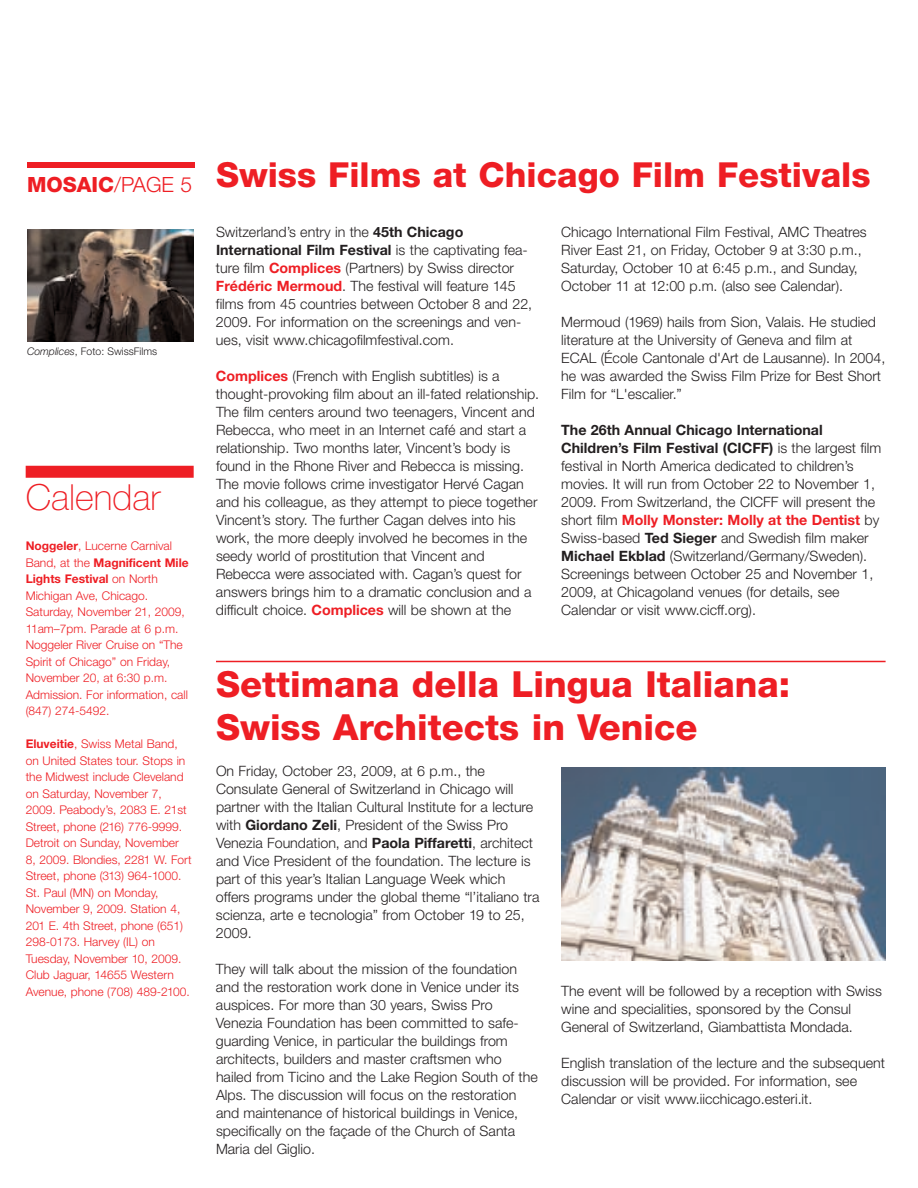
<style>
.page{position:relative;width:918px;height:1188px;background:#fff}
.page>*{position:absolute;margin:0;border:0;box-sizing:border-box;transform-origin:0 0}
.t1{font:800 36px/43.2px "Helvetica Neue";color:#ee1e24}
.t2{font:100 36px "Helvetica Neue";color:#ee1e24}
.t3{font:800 34.5px "Helvetica Neue";color:#ee1e24}
.t4{font:800 21px "Helvetica Neue";color:#ee1e24}
.t5{font:300 14.25px/18px "Helvetica Neue";color:#231f20}
.t6{font:300 12px/16.5px "Helvetica Neue";color:#ee1e24}
.t7{font:300 10.5px "Helvetica Neue";color:#231f20}
.s1{font-weight:300}
.s2{font-style:italic}
.s3{font-weight:700}
.s4{font-weight:700;color:#ee1e24}
</style>
<div class="page">
<img style="left:27px;top:230px;width:167px;height:112px">
<img style="left:561px;top:768px;width:324px;height:193px">
<hr style="left:216px;top:661px;width:670px;height:1px;background:#ee1e24">
<div style="left:26px;top:466px;width:168px;height:12px;background:#ee1e24"></div>
<div style="left:27px;top:162px;width:168px;height:6px;background:#ee1e24"></div>
<h3 class="t4" style="left:27px;top:177px;width:167px">MOSAIC<span class="s1">/PAGE 5</span></h3>
<p class="t7" style="left:27px;top:348px;width:132px"><span class="s2">Complices</span>, Foto: SwissFilms</p>
<h1 class="t2" style="left:26px;top:484px;width:136px">Calendar</h1>
<p class="t6" style="left:26px;top:539px;width:165px"><span class="s3">Noggeler</span>, Lucerne Carnival<br>Band, at the <span class="s3">Magnificent Mile<br>Lights Festival</span> on North<br>Michigan Ave, Chicago.<br>Saturday, November 21, 2009,<br>11am–7pm. Parade at 6 p.m.<br>Noggeler River Cruise on “The<br>Spirit of Chicago” on Friday,<br>November 20, at 6:30 p.m.<br>Admission. For information, call (847) 274-5492.</p>
<p class="t6" style="left:26px;top:737px;width:167px"><span class="s3">Eluveitie</span>, Swiss Metal Band, on United States tour. Stops in the Midwest include Cleveland on Saturday, November 7,<br>2009. Peabody’s, 2083 E. 21st<br>Street, phone (216) 776-9999.<br>Detroit on Sunday, November<br>8, 2009. Blondies, 2281 W. Fort<br>Street, phone (313) 964-1000.<br>St. Paul (MN) on Monday,<br>November 9, 2009. Station 4,<br>201 E. 4th Street, phone (651)<br>298-0173. Harvey (IL) on<br>Tuesday, November 10, 2009.<br>Club Jaguar, 14655 Western<br>Avenue, phone (708) 489-2100.</p>
<h2 class="t3" style="left:216px;top:162px;width:656px">Swiss Films at Chicago Film Festivals</h2>
<p class="t5" style="left:216px;top:224px;width:318px">Switzerland’s entry in the <span class="s3">45th Chicago International Film Festival</span> is the captivating fea&shy;ture film <span class="s4">Complices</span> (Partners) by Swiss director <span class="s4">Frédéric Mermoud</span>. The festival will feature 145 films from 45 countries between October 8 and 22, 2009. For information on the screenings and ven&shy;ues, visit www.chicagofilmfestival.com.</p>
<p class="t5" style="left:216px;top:368px;width:325px"><span class="s4">Complices</span> (French with English subtitles) is a thought-provoking film about an ill-fated relationship.<br>The film centers around two teenagers, Vincent and Rebecca, who meet in an Internet café and start a relationship. Two months later, Vincent’s body is found in the Rhone River and Rebecca is missing.<br>The movie follows crime investigator Hervé Cagan and his colleague, as they attempt to piece together Vincent’s story. The further Cagan delves into his work, the more deeply involved he becomes in the seedy world of prostitution that Vincent and Rebecca were associated with. Cagan’s quest for answers brings him to a dramatic conclusion and a difficult choice. <span class="s4">Complices</span> will be shown at the</p>
<p class="t5" style="left:561px;top:224px;width:307px">Chicago International Film Festival, AMC Theatres River East 21, on Friday, October 9 at 3:30 p.m., Saturday, October 10 at 6:45 p.m., and Sunday, October 11 at 12:00 p.m. (also see Calendar).</p>
<p class="t5" style="left:561px;top:314px;width:326px">Mermoud (1969) hails from Sion, Valais. He studied literature at the University of Geneva and film at ECAL (École Cantonale d'Art de Lausanne). In 2004, he was awarded the Swiss Film Prize for Best Short Film for “L'escalier.”</p>
<p class="t5" style="left:561px;top:422px;width:322px"><span class="s3">The 26th Annual Chicago International Children’s Film Festival (CICFF)</span> is the largest film festival in North America dedicated to children’s movies. It will run from October 22 to November 1, 2009. From Switzerland, the CICFF will present the short film <span class="s4">Molly Monster: Molly at the Dentist</span> by Swiss-based <span class="s3">Ted Sieger</span> and Swedish film maker <span class="s3">Michael Ekblad</span> (Switzerland/Germany/Sweden).<br>Screenings between October 25 and November 1, 2009, at Chicagoland venues (for details, see Calendar or visit www.cicff.org).</p>
<h1 class="t1" style="left:216px;top:666px;width:576px">Settimana della Lingua Italiana:<br>Swiss Architects in Venice</h1>
<p class="t5" style="left:216px;top:763px;width:325px">On Friday, October 23, 2009, at 6 p.m., the Consulate General of Switzerland in Chicago will partner with the Italian Cultural Institute for a lecture with <span class="s3">Giordano Zeli</span>, President of the Swiss Pro Venezia Foundation, and <span class="s3">Paola Piffaretti</span>, architect and Vice President of the foundation. The lecture is part of this year’s Italian Language Week which offers programs under the global theme “l’italiano tra scienza, arte e tecnologia” from October 19 to 25, 2009.</p>
<p class="t5" style="left:216px;top:961px;width:323px">They will talk about the mission of the foundation and the restoration work done in Venice under its auspices. For more than 30 years, Swiss Pro Venezia Foundation has been committed to safe&shy;guarding Venice, in particular the buildings from architects, builders and master craftsmen who hailed from Ticino and the Lake Region South of the Alps. The discussion will focus on the restoration and maintenance of historical buildings in Venice, specifically on the façade of the Church of Santa Maria del Giglio.</p>
<p class="t5" style="left:561px;top:984px;width:322px">The event will be followed by a reception with Swiss wine and specialities, sponsored by the Consul<br>General of Switzerland, Giambattista Mondada.</p>
<p class="t5" style="left:561px;top:1056px;width:325px">English translation of the lecture and the subsequent discussion will be provided. For information, see<br>Calendar or visit www.iicchicago.esteri.it.</p>
</div>
